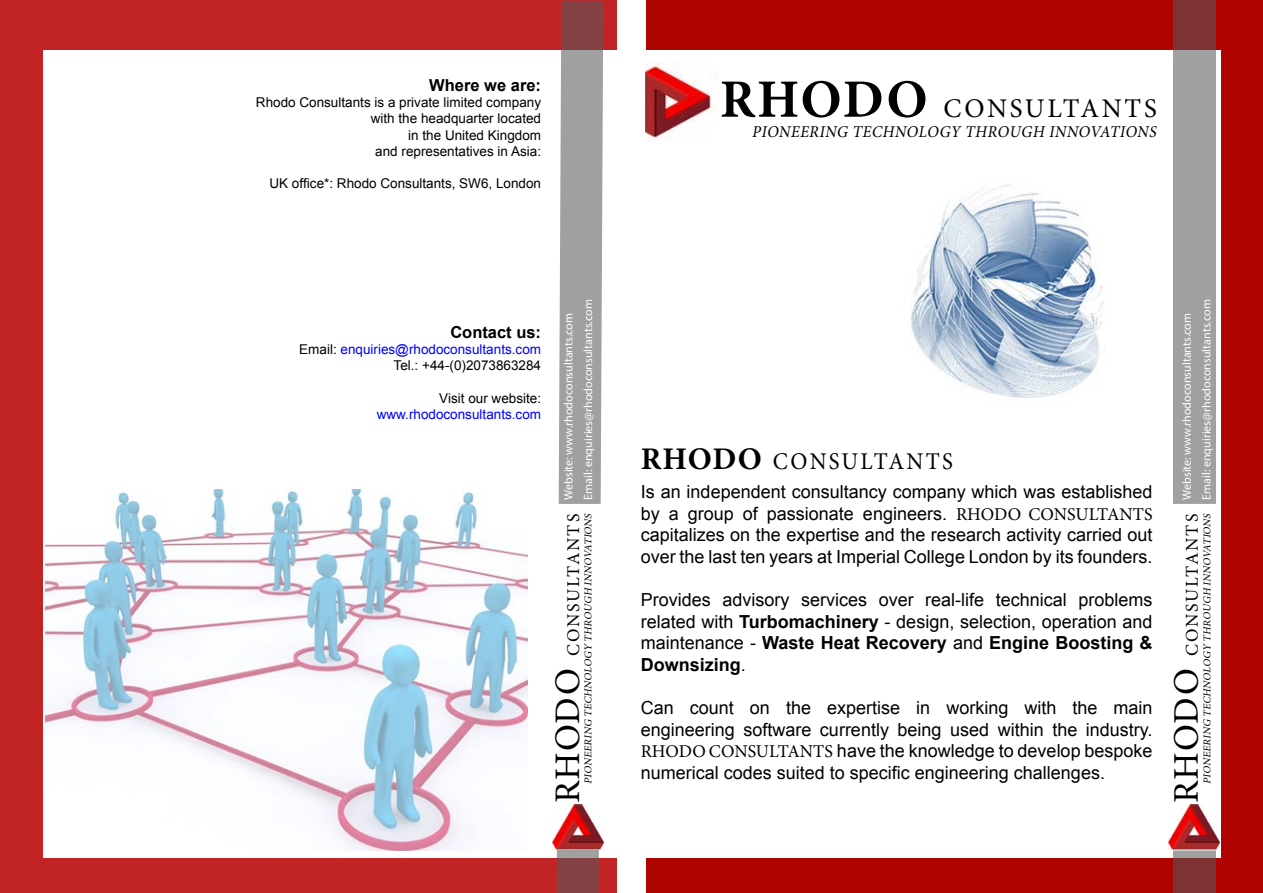
<style>
.page{position:relative;width:1263px;height:893px;background:#fff}
.page>*{position:absolute;margin:0;border:0;box-sizing:border-box;transform-origin:0 0}
.t1{font:27px "Minion Pro";letter-spacing:.1em;color:#000}
.t2{font:24px "Minion Pro";letter-spacing:.1em;color:#000;scale:.95 1}
.t3{font:18px/21.6px "Arial";color:#000;text-align:justify}
.t4{font:18px "Minion Pro";letter-spacing:.1em;color:#000}
.t5{font:italic 16.5px "Minion Pro";color:#000;scale:.93 1}
.t6{font:700 16.5px "Arial";color:#000}
.t7{font:13.5px/16.2px "Arial";color:#000;text-align:right}
.t8{font:13.5px/16.2px "Arial";color:#00f;text-align:right}
.t9{font:12px/19.8px "Myriad Pro";color:#fff}
.t10{font:italic 10.5px "Minion Pro";color:#000}
.s1{font-weight:700;font-size:54px}
.s2{color:#000}
.s3{font-size:36px}
.s4{font-weight:700;font-size:31.5px}
.s5{font-family:"Minion Pro"}
.s6{font-weight:700}
</style>
<div class="page">
<div style="left:0;top:0;width:617px;height:893px;background:#c22426"></div>
<div style="left:646px;top:0;width:617px;height:893px;background:#af0300"></div>
<div style="left:43px;top:50px;width:588px;height:807px;background:#fff"></div>
<svg style="left:557px;top:1px;width:46px;height:892px;background:#a4999a"></svg>
<div style="left:553px;top:504px;width:49px;height:302px;background:#fff"></div>
<div style="left:624px;top:50px;width:596px;height:807px;background:#fff"></div>
<img style="left:552px;top:805px;width:51px;height:45px">
<svg style="left:1173px;top:1px;width:43px;height:892px;background:#9a8f90"></svg>
<div style="left:1171px;top:504px;width:49px;height:346px;background:#fff"></div>
<img style="left:1169px;top:805px;width:51px;height:45px">
<img style="left:645px;top:62px;width:72px;height:79px">
<img style="left:46px;top:490px;width:481px;height:360px">
<img style="left:911px;top:184px;width:192px;height:214px">
<p class="t6" style="left:429px;top:74px;width:113px">Where we are:</p>
<p class="t7" style="left:256px;top:94px;width:287px">Rhodo Consultants is a private limited company with the headquarter located<br>in the United Kingdom<br>and representatives in Asia:</p>
<p class="t7" style="left:269px;top:175px;width:273px">UK office*: Rhodo Consultants, SW6, London</p>
<h1 class="t1" style="left:720px;top:90px;width:439px"><span class="s1">RHODO</span> CONSULTANTS</h1>
<p class="t5" style="left:752px;top:120px;width:440px">PIONEERING TECHNOLOGY THROUGH INNOVATIONS</p>
<p class="t6" style="left:450px;top:321px;width:92px">Contact us:</p>
<p class="t8" style="left:299px;top:341px;width:243px"><span class="s2">Email:</span> enquiries@rhodoconsultants.com<br><span class="s2">Tel.: +44-(0)2073863284</span></p>
<p class="t7" style="left:439px;top:390px;width:103px">Visit our website:</p>
<p class="t8" style="left:377px;top:406px;width:166px">www.rhodoconsultants.com</p>
<p class="t9" style="left:558px;top:500px;width:202px;rotate:-90deg">Website: www.rhodoconsultants.com<br>Email: enquiries@rhodoconsultants.com</p>
<p class="t4" style="left:561px;top:803px;width:291px;rotate:-90deg"><span class="s3">RHODO</span> CONSULTANTS</p>
<p class="t10" style="left:581px;top:784px;width:274px;rotate:-90deg">PIONEERING TECHNOLOGY THROUGH INNOVATIONS</p>
<p class="t4" style="left:1180px;top:803px;width:291px;rotate:-90deg"><span class="s3">RHODO</span> CONSULTANTS</p>
<p class="t10" style="left:1200px;top:784px;width:274px;rotate:-90deg">PIONEERING TECHNOLOGY THROUGH INNOVATIONS</p>
<p class="t9" style="left:1177px;top:500px;width:202px;rotate:-90deg">Website: www.rhodoconsultants.com<br>Email: enquiries@rhodoconsultants.com</p>
<h2 class="t2" style="left:641px;top:446px;width:330px"><span class="s4">RHODO</span> CONSULTANTS</h2>
<p class="t3" style="left:641px;top:481px;width:513px">Is an independent consultancy company which was established by a group of passionate engineers. <span class="s5">RHODO CONSULTANTS </span>capitalizes on the expertise and the research activity carried out over the last ten years at Imperial College London by its founders.</p>
<p class="t3" style="left:641px;top:589px;width:513px">Provides advisory services over real-life technical problems related with <span class="s6">Turbomachinery</span> - design, selection, operation and maintenance - <span class="s6">Waste Heat Recovery</span> and <span class="s6">Engine Boosting &amp; Downsizing</span>.</p>
<p class="t3" style="left:641px;top:697px;width:513px">Can count on the expertise in working with the main engineering software currently being used within the industry.<br><span class="s5">RHODO CONSULTANTS</span> have the knowledge to develop bespoke numerical codes suited to specific engineering challenges.</p>
</div>
